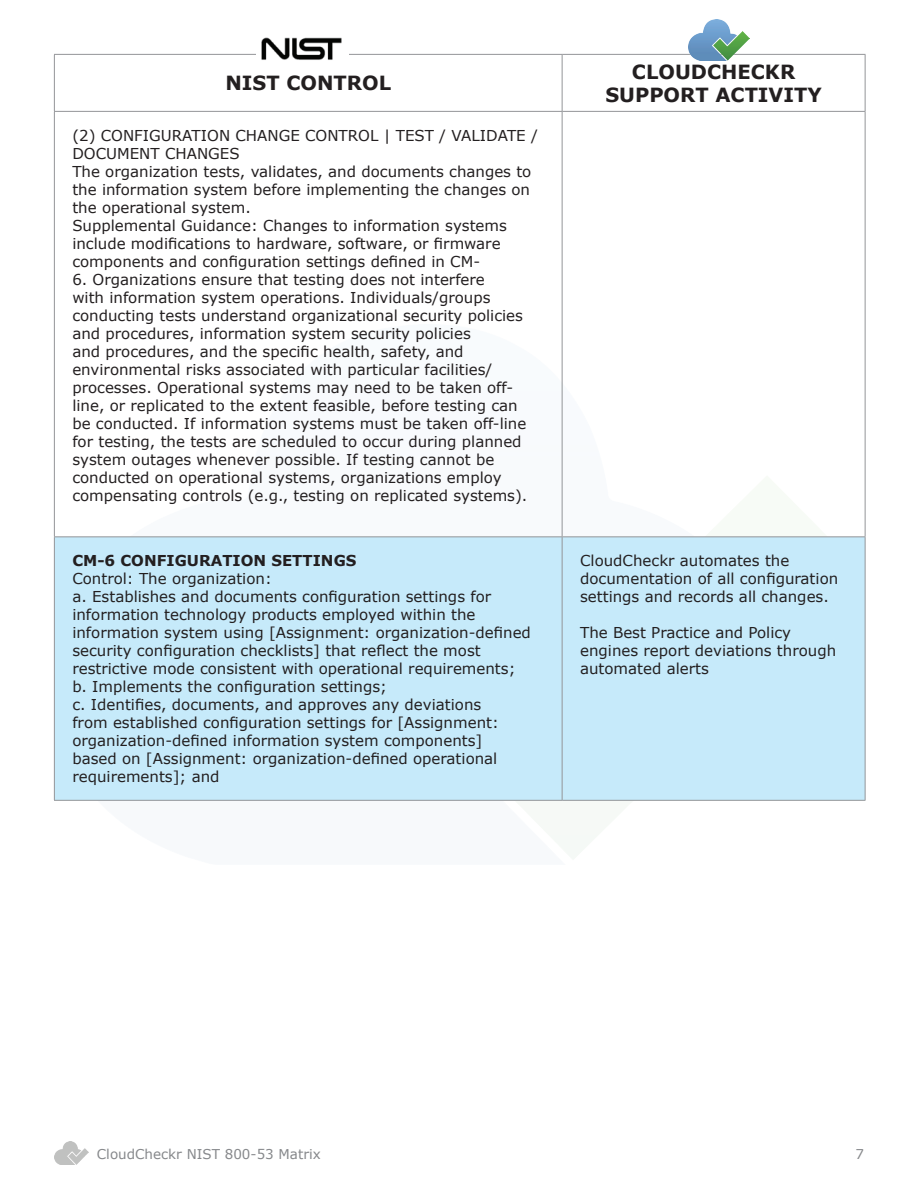
<style>
.page{position:relative;width:918px;height:1188px;background:#fff}
.page>*{position:absolute;margin:0;border:0;box-sizing:border-box;transform-origin:0 0}
.t1{font:700 19.5px/23.4px "Verdana";color:#231f20;text-align:center}
.t2{font:15px/18px "Verdana";color:#231f20}
.t3{font:700 15px "Verdana";color:#231f20}
.t4{font:13.5px "Verdana";color:#86888b}
</style>
<div class="page">
<img style="left:54px;top:1142px;width:35px;height:23px">
<div style="left:55px;top:537px;width:810px;height:263px;background:#c6eafa"></div>
<hr style="left:54px;top:112px;width:1px;height:424px;background:#939598">
<hr style="left:562px;top:112px;width:1px;height:424px;background:#939598">
<hr style="left:865px;top:112px;width:1px;height:424px;background:#939598">
<hr style="left:54px;top:536px;width:508px;height:1px;background:#939598">
<hr style="left:54px;top:537px;width:1px;height:263px;background:#939598">
<hr style="left:562px;top:536px;width:304px;height:1px;background:#939598">
<hr style="left:562px;top:537px;width:1px;height:263px;background:#939598">
<hr style="left:865px;top:537px;width:1px;height:263px;background:#939598">
<hr style="left:54px;top:800px;width:508px;height:1px;background:#939598">
<hr style="left:562px;top:800px;width:304px;height:1px;background:#939598">
<hr style="left:54px;top:54px;width:508px;height:1px;background:#939598">
<hr style="left:54px;top:55px;width:1px;height:56px;background:#939598">
<hr style="left:562px;top:54px;width:304px;height:1px;background:#939598">
<hr style="left:562px;top:55px;width:1px;height:56px;background:#939598">
<hr style="left:865px;top:55px;width:1px;height:56px;background:#939598">
<hr style="left:54px;top:111px;width:508px;height:1px;background:#939598">
<hr style="left:562px;top:111px;width:304px;height:1px;background:#939598">
<img style="left:256px;top:37px;width:92px;height:23px">
<img style="left:688px;top:20px;width:61px;height:40px">
<h1 class="t1" style="left:225px;top:71px;width:167px">NIST CONTROL</h1>
<h1 class="t1" style="left:605px;top:59px;width:218px">CLOUDCHECKR<br>SUPPORT ACTIVITY</h1>
<p class="t2" style="left:72px;top:126px;width:467px">(2) CONFIGURATION CHANGE CONTROL | TEST / VALIDATE / DOCUMENT CHANGES<br>The organization tests, validates, and documents changes to the information system before implementing the changes on the operational system.<br>Supplemental Guidance: Changes to information systems include modifications to hardware, software, or firmware components and configuration settings defined in CM-</p>
<p class="t2" style="left:72px;top:270px;width:457px">6. Organizations ensure that testing does not interfere<br>with information system operations. Individuals/groups conducting tests understand organizational security policies and procedures, information system security policies<br>and procedures, and the specific health, safety, and environmental risks associated with particular facilities/ processes. Operational systems may need to be taken off&shy;line, or replicated to the extent feasible, before testing can be conducted. If information systems must be taken off-line for testing, the tests are scheduled to occur during planned system outages whenever possible. If testing cannot be conducted on operational systems, organizations employ compensating controls (e.g., testing on replicated systems).</p>
<p class="t3" style="left:72px;top:550px;width:286px">CM-6 CONFIGURATION SETTINGS</p>
<p class="t2" style="left:72px;top:570px;width:460px">Control: The organization:<br>a. Establishes and documents configuration settings for information technology products employed within the information system using [Assignment: organization-defined security configuration checklists] that reflect the most restrictive mode consistent with operational requirements; b. Implements the configuration settings;<br>c. Identifies, documents, and approves any deviations<br>from established configuration settings for [Assignment: organization-defined information system components]<br>based on [Assignment: organization-defined operational requirements]; and</p>
<p class="t2" style="left:580px;top:552px;width:260px">CloudCheckr automates the documentation of all configuration settings and records all changes.</p>
<p class="t2" style="left:580px;top:624px;width:258px">The Best Practice and Policy engines report deviations through automated alerts</p>
<p class="t4" style="left:97px;top:1145px;width:225px">CloudCheckr NIST 800-53 Matrix</p>
<p class="t4" style="left:855px;top:1145px;width:10px">7</p>
</div>
